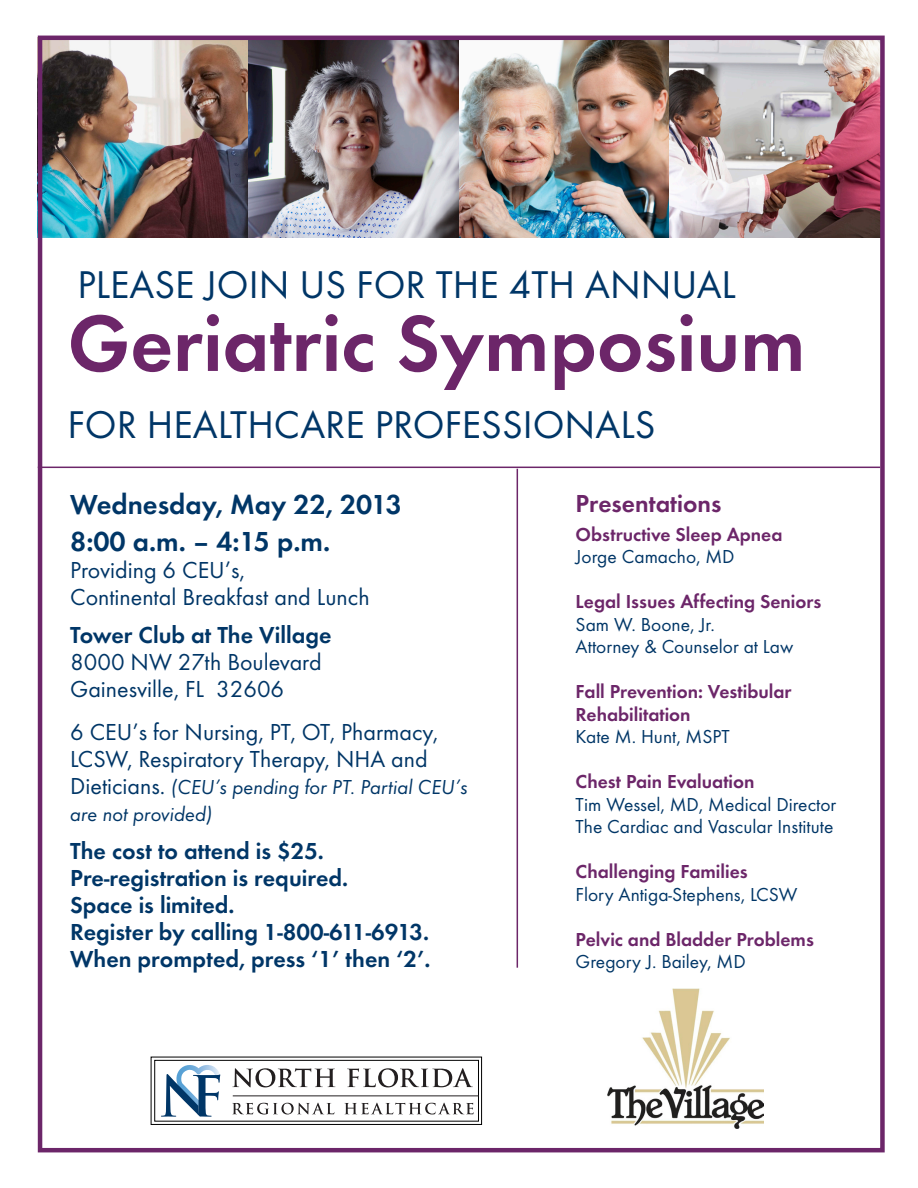
<style>
.page{position:relative;width:918px;height:1188px;background:#fff}
.page>*{position:absolute;margin:0;border:0;box-sizing:border-box;transform-origin:0 0}
.t1{font:700 82.5px "Function";color:#6c2669}
.t2{font:40.2px "Function";color:#003667}
.t3{font:700 28.5px "Function";color:#003667}
.t4{font:700 25.5px "Function";color:#6c2669}
.t5{font:700 24px/27px "Function";color:#003667}
.t6{font:24px/27px "Function";color:#003667}
.t7{font:italic 21px/27px "Function";color:#003667}
.t8{font:19.5px "Function";color:#003667}
.t9{font:700 19.5px/22.5px "Function";color:#6c2669}
.s1{font-style:normal;font-size:24px}
</style>
<div class="page">
<img style="left:43px;top:41px;width:837px;height:197px">
<hr style="left:38px;top:467px;width:842px;height:1px;background:#6c2669">
<hr style="left:517px;top:469px;width:1px;height:499px;background:#6c2669">
<div style="left:38px;top:36px;width:847px;height:1116px;border:4px solid #6c2669"></div>
<img style="left:608px;top:988px;width:155px;height:141px">
<div style="left:151px;top:1057px;width:331px;height:68px;background:#fff;border:1px solid #000"></div>
<div style="left:154px;top:1060px;width:325px;height:62px;border:1px solid #000"></div>
<hr style="left:233px;top:1095px;width:246px;height:1px;background:#231f20">
<svg style="left:232px;top:1068px;width:241px;height:19px"></svg>
<svg style="left:232px;top:1103px;width:242px;height:11px"></svg>
<svg style="left:161px;top:1065px;width:60px;height:52px"></svg>
<p class="t2" style="left:78px;top:262px;width:660px">PLEASE JOIN US FOR THE 4TH ANNUAL</p>
<p class="t1" style="left:68px;top:295px;width:739px">Geriatric Symposium</p>
<p class="t2" style="left:68px;top:401px;width:590px">FOR HEALTHCARE PROFESSIONALS</p>
<p class="t3" style="left:70px;top:487px;width:333px">Wednesday, May 22, 2013</p>
<p class="t3" style="left:70px;top:525px;width:262px">8:00 a.m. – 4:15 p.m.</p>
<p class="t6" style="left:70px;top:557px;width:301px">Providing 6 CEU’s,<br>Continental Breakfast and Lunch</p>
<p class="t5" style="left:70px;top:622px;width:263px">Tower Club at The Village</p>
<p class="t6" style="left:70px;top:649px;width:253px">8000 NW 27th Boulevard</p>
<p class="t6" style="left:70px;top:676px;width:216px">Gainesville, FL 32606</p>
<p class="t6" style="left:70px;top:719px;width:369px">6 CEU’s for Nursing, PT, OT, Pharmacy,<br>LCSW, Respiratory Therapy, NHA and</p>
<p class="t7" style="left:70px;top:774px;width:399px"><span class="s1">Dieticians.</span> (CEU’s pending for PT. Partial CEU’s are not provided)</p>
<p class="t5" style="left:70px;top:838px;width:255px">The cost to attend is $25.</p>
<p class="t5" style="left:70px;top:865px;width:279px">Pre-registration is required.<br>Space is limited.</p>
<p class="t5" style="left:70px;top:919px;width:361px">Register by calling 1-800-611-6913.</p>
<p class="t5" style="left:70px;top:946px;width:362px">When prompted, press ‘1’ then ‘2’.</p>
<p class="t4" style="left:576px;top:488px;width:147px">Presentations</p>
<p class="t9" style="left:576px;top:523px;width:208px">Obstructive Sleep Apnea</p>
<p class="t8" style="left:576px;top:546px;width:161px">Jorge Camacho, MD</p>
<p class="t9" style="left:576px;top:591px;width:247px">Legal Issues Affecting Seniors</p>
<p class="t8" style="left:576px;top:613px;width:141px">Sam W. Boone, Jr.</p>
<p class="t8" style="left:576px;top:636px;width:219px">Attorney &amp; Counselor at Law</p>
<p class="t9" style="left:576px;top:681px;width:217px">Fall Prevention: Vestibular<br>Rehabilitation</p>
<p class="t8" style="left:576px;top:726px;width:156px">Kate M. Hunt, MSPT</p>
<p class="t9" style="left:576px;top:771px;width:180px">Chest Pain Evaluation</p>
<p class="t8" style="left:576px;top:793px;width:262px">Tim Wessel, MD, Medical Director</p>
<p class="t8" style="left:576px;top:816px;width:259px">The Cardiac and Vascular Institute</p>
<p class="t9" style="left:576px;top:861px;width:174px">Challenging Families</p>
<p class="t8" style="left:576px;top:883px;width:223px">Flory Antiga-Stephens, LCSW</p>
<p class="t9" style="left:576px;top:928px;width:240px">Pelvic and Bladder Problems</p>
<p class="t8" style="left:576px;top:951px;width:172px">Gregory J. Bailey, MD</p>
</div>
